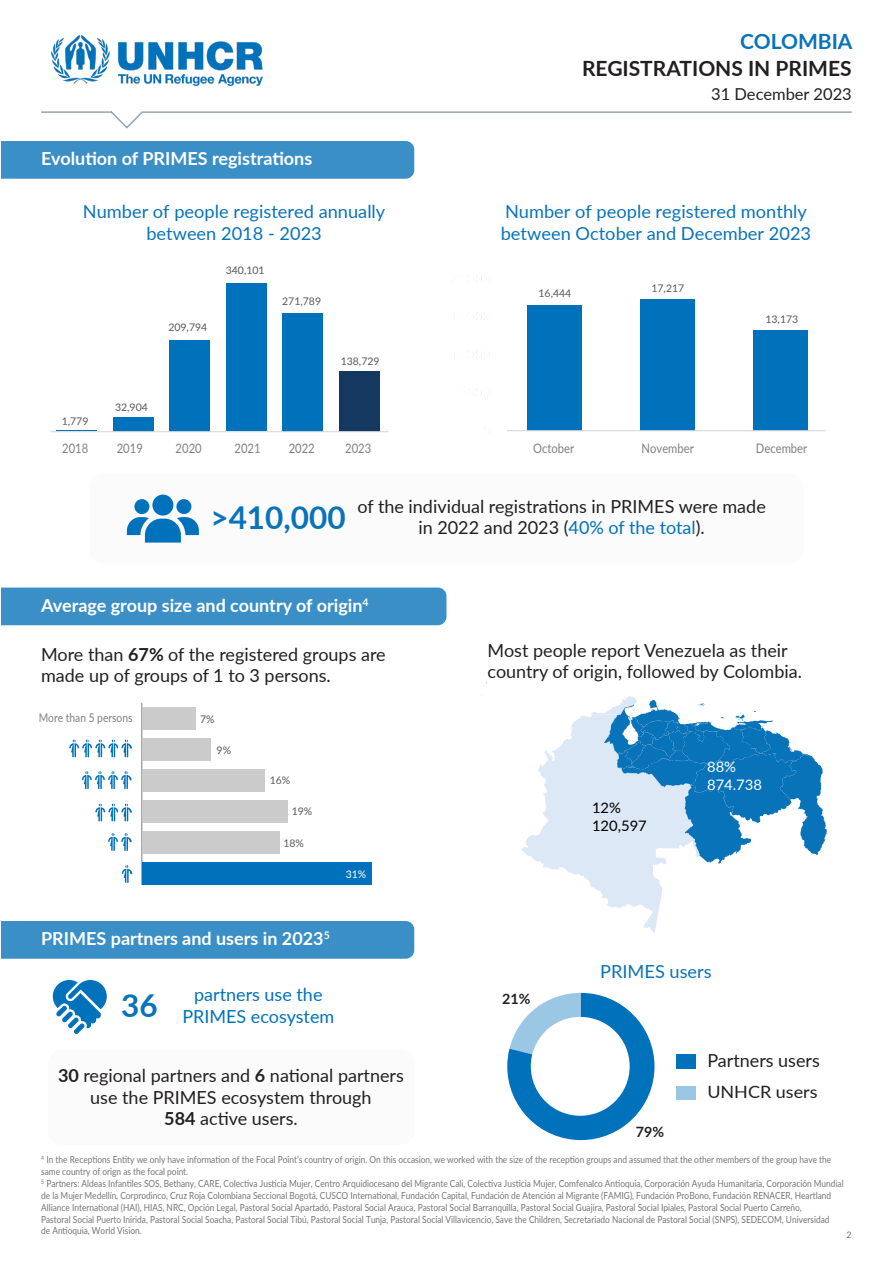
<style>
.page{position:relative;width:893px;height:1263px;background:#fff}
.page>*{position:absolute;margin:0;border:0;box-sizing:border-box;transform-origin:0 0}
.t1{font:700 31.5px "Lato";color:#0973b9}
.t2{font:700 21px "Lato";color:#231f20}
.t3{font:700 21px "Lato";color:#0973b9}
.t4{font:18px/21.6px "Lato";color:#231f20}
.t5{font:18px/21.6px "Lato";color:#0973b9}
.t6{font:700 18px "Lato";color:#fff}
.t7{font:18px/21.6px "Lato";color:#0072bc}
.t8{font:16.95px "Lato";color:#231f20;scale:1.06 1}
.t9{font:16.5px "Lato";color:#231f20}
.t10{font:14.4px/17.4px "Lato";color:#fff}
.t11{font:14.4px/17.4px "Lato";color:#000}
.t12{font:700 14.25px "Lato";color:#231f20}
.t13{font:13.2px "Lato";color:#7f7f7f;scale:.85 1}
.t14{font:12px "Lato";color:#7f7f7f;scale:.85 1}
.t15{font:10.5px "Lato";color:#58595b}
.t16{font:10.5px "Lato";color:#fff}
.t17{font:9.75px/11.9px "Lato";color:#767576;scale:.85 1}
.t18{font:9px "Lato";color:#767576}
.s1{color:#0072bc}
.s2{font-weight:700}
</style>
<div class="page">
<hr style="left:56px;top:430px;width:41px;height:1px;background:#0072bc">
<div style="left:113px;top:417px;width:40px;height:14px;background:#0072bc"></div>
<div style="left:169px;top:340px;width:41px;height:91px;background:#0072bc"></div>
<div style="left:226px;top:283px;width:40px;height:148px;background:#0072bc"></div>
<div style="left:282px;top:313px;width:41px;height:118px;background:#0072bc"></div>
<div style="left:339px;top:371px;width:40px;height:60px;background:#14385f"></div>
<hr style="left:51px;top:431px;width:337px;height:1px;background:#d9d9d9">
<div style="left:527px;top:305px;width:54px;height:125px;background:#0072bc"></div>
<div style="left:640px;top:299px;width:54px;height:131px;background:#0072bc"></div>
<div style="left:753px;top:330px;width:54px;height:100px;background:#0072bc"></div>
<hr style="left:507px;top:430px;width:319px;height:1px;background:#d9d9d9">
<div style="left:1px;top:141px;width:413px;height:38px;background:#3a8fc7"></div>
<svg style="left:521px;top:696px;width:306px;height:237px"></svg>
<svg style="left:507px;top:993px;width:147px;height:147px"></svg>
<div style="left:531px;top:1017px;width:99px;height:99px;background:#fff;border-radius:50%"></div>
<div style="left:89px;top:473px;width:714px;height:91px;background:#fbfbfb;border-radius:14px"></div>
<svg style="left:127px;top:517px;width:72px;height:26px"></svg>
<div style="left:152px;top:495px;width:21px;height:21px;background:#0072bb;border-radius:50%"></div>
<div style="left:134px;top:499px;width:15px;height:15px;background:#0072bb;border-radius:50%"></div>
<div style="left:176px;top:499px;width:15px;height:15px;background:#0072bb;border-radius:50%"></div>
<div style="left:1px;top:921px;width:413px;height:38px;background:#3a8fc7"></div>
<div style="left:48px;top:1049px;width:366px;height:96px;background:#fbfbfb;border-radius:14px"></div>
<svg style="left:52px;top:980px;width:55px;height:54px"></svg>
<div style="left:676px;top:1054px;width:20px;height:15px;background:#0072bc"></div>
<div style="left:676px;top:1086px;width:20px;height:13px;background:#9ac7e4"></div>
<div style="left:1px;top:587px;width:445px;height:38px;background:#3a8fc7"></div>
<hr style="left:141px;top:703px;width:1px;height:182px;background:#a6a8ab">
<div style="left:142px;top:708px;width:54px;height:22px;background:#cccbcb"></div>
<div style="left:142px;top:739px;width:69px;height:22px;background:#cccbcb"></div>
<div style="left:142px;top:770px;width:123px;height:22px;background:#cccbcb"></div>
<div style="left:142px;top:801px;width:145px;height:22px;background:#cccbcb"></div>
<div style="left:142px;top:832px;width:138px;height:22px;background:#cccbcb"></div>
<div style="left:142px;top:863px;width:229px;height:22px;background:#0072bc"></div>
<svg style="left:69px;top:739px;width:63px;height:18px"></svg>
<svg style="left:82px;top:771px;width:50px;height:18px"></svg>
<svg style="left:95px;top:803px;width:37px;height:18px"></svg>
<svg style="left:108px;top:833px;width:24px;height:18px"></svg>
<svg style="left:122px;top:865px;width:10px;height:18px"></svg>
<img style="left:51px;top:35px;width:212px;height:52px">
<svg style="left:111px;top:111px;width:32px;height:18px"></svg>
<hr style="left:142px;top:111px;width:710px;height:2px;background:#93a3ab">
<hr style="left:41px;top:111px;width:71px;height:2px;background:#93a3ab">
<h3 class="t6" style="left:41px;top:145px;width:273px">Evolution of PRIMES registrations</h3>
<h3 class="t5" style="left:83px;top:200px;width:304px;text-align:center">Number of people registered annually between 2018 - 2023</h3>
<p class="t15" style="left:62px;top:413px;width:28px">1,779</p>
<p class="t15" style="left:115px;top:400px;width:34px">32,904</p>
<p class="t15" style="left:168px;top:319px;width:40px">209,794</p>
<p class="t15" style="left:226px;top:262px;width:40px">340,101</p>
<p class="t15" style="left:282px;top:293px;width:40px">271,789</p>
<p class="t15" style="left:341px;top:354px;width:40px">138,729</p>
<h3 class="t13" style="left:62px;top:438px;width:32px">2018</h3>
<h3 class="t13" style="left:117px;top:438px;width:32px">2019</h3>
<h3 class="t13" style="left:176px;top:438px;width:32px">2020</h3>
<h3 class="t13" style="left:235px;top:438px;width:32px">2021</h3>
<h3 class="t13" style="left:289px;top:438px;width:32px">2022</h3>
<h3 class="t13" style="left:345px;top:438px;width:32px">2023</h3>
<h2 class="t3" style="left:740px;top:26px;width:114px">COLOMBIA</h2>
<h3 class="t9" style="left:711px;top:82px;width:142px">31 December 2023</h3>
<h2 class="t2" style="left:582px;top:53px;width:271px">REGISTRATIONS IN PRIMES</h2>
<h3 class="t5" style="left:501px;top:200px;width:312px">Number of people registered monthly between October and December 2023</h3>
<p class="t15" style="left:538px;top:286px;width:34px">16,444</p>
<p class="t15" style="left:651px;top:280px;width:34px">17,217</p>
<p class="t15" style="left:765px;top:311px;width:34px">13,173</p>
<h3 class="t13" style="left:533px;top:438px;width:50px">October</h3>
<h3 class="t13" style="left:642px;top:438px;width:63px">November</h3>
<h3 class="t13" style="left:756px;top:438px;width:62px">December</h3>
<h1 class="t1" style="left:210px;top:494px;width:137px">&gt;410,000</h1>
<h3 class="t4" style="left:357px;top:494px;width:410px">of the individual registrations in PRIMES were made</h3>
<h3 class="t4" style="left:418px;top:516px;width:288px">in 2022 and 2023 (<span class="s1">40% of the total</span>).</h3>
<h3 class="t6" style="left:41px;top:592px;width:329px">Average group size and country of origin<sup>4</sup></h3>
<h3 class="t4" style="left:41px;top:642px;width:346px">More than <span class="s2">67%</span> of the registered groups are made up of groups of 1 to 3 persons.</h3>
<p class="t14" style="left:39px;top:709px;width:112px">More than 5 persons</p>
<p class="t15" style="left:200px;top:712px;width:16px">7%</p>
<p class="t15" style="left:217px;top:743px;width:16px">9%</p>
<p class="t15" style="left:270px;top:773px;width:22px">16%</p>
<p class="t15" style="left:292px;top:804px;width:22px">19%</p>
<p class="t15" style="left:283px;top:836px;width:22px">18%</p>
<p class="t16" style="left:346px;top:866px;width:22px">31%</p>
<h3 class="t6" style="left:41px;top:925px;width:290px">PRIMES partners and users in 2023<sup>5</sup></h3>
<h3 class="t7" style="left:121px;top:983px;width:214px;text-indent:73px">partners use the<br><sup>36</sup> PRIMES ecosystem</h3>
<h3 class="t4" style="left:58px;top:1064px;width:347px;text-align:center"><span class="s2">30</span> regional partners and <span class="s2">6</span> national partners use the PRIMES ecosystem through<br><span class="s2">584</span> active users.</h3>
<h3 class="t4" style="left:488px;top:638px;width:316px">Most people report Venezuela as their country of origin, followed by Colombia.</h3>
<h3 class="t11" style="left:592px;top:799px;width:56px">12%<br>120,597</h3>
<h3 class="t10" style="left:707px;top:758px;width:56px">88%<br>874.738</h3>
<h3 class="t12" style="left:502px;top:989px;width:30px">21%</h3>
<h3 class="t5" style="left:600px;top:960px;width:113px">PRIMES users</h3>
<h3 class="t12" style="left:636px;top:1121px;width:30px">79%</h3>
<h3 class="t4" style="left:707px;top:1049px;width:114px">Partners users</h3>
<h3 class="t8" style="left:707px;top:1080px;width:105px">UNHCR users</h3>
<p class="t17" style="left:41px;top:1153px;width:945px"><sup>4</sup> In the Receptions Entity we only have information of the Focal Point’s country of origin. On this occasion, we worked with the size of the reception groups and assumed that the other members of the group have the same country of orign as the focal point.<br><sup>5</sup> Partners: Aldeas Infantiles SOS, Bethany, CARE, Colectiva Justicia Mujer, Centro Arquidiocesano del Migrante Cali, Colectiva Justicia Mujer, Comfenalco Antioquia, Corporación Ayuda Humanitaria, Corporación Mundial de la Mujer Medellín, Corprodinco, Cruz Roja Colombiana Seccional Bogotá, CUSCO International, Fundación Capital, Fundación de Atención al Migrante (FAMIG), Fundación ProBono, Fundación RENACER, Heartland Alliance International (HAI), HIAS, NRC, Opción Legal, Pastoral Social Apartadó, Pastoral Social Arauca, Pastoral Social Barranquilla, Pastoral Social Guajira, Pastoral Social Ipiales, Pastoral Social Puerto Carreño,<br>Pastoral Social Puerto Inirida, Pastoral Social Soacha, Pastoral Social Tibú, Pastoral Social Tunja, Pastoral Social Villavicencio, Save the Children, Secretariado Nacional de Pastoral Social (SNPS), SEDECOM, Universidad<br>de Antioquia, World Vision.</p>
<p class="t18" style="left:847px;top:1228px;width:7px">2</p>
</div>
